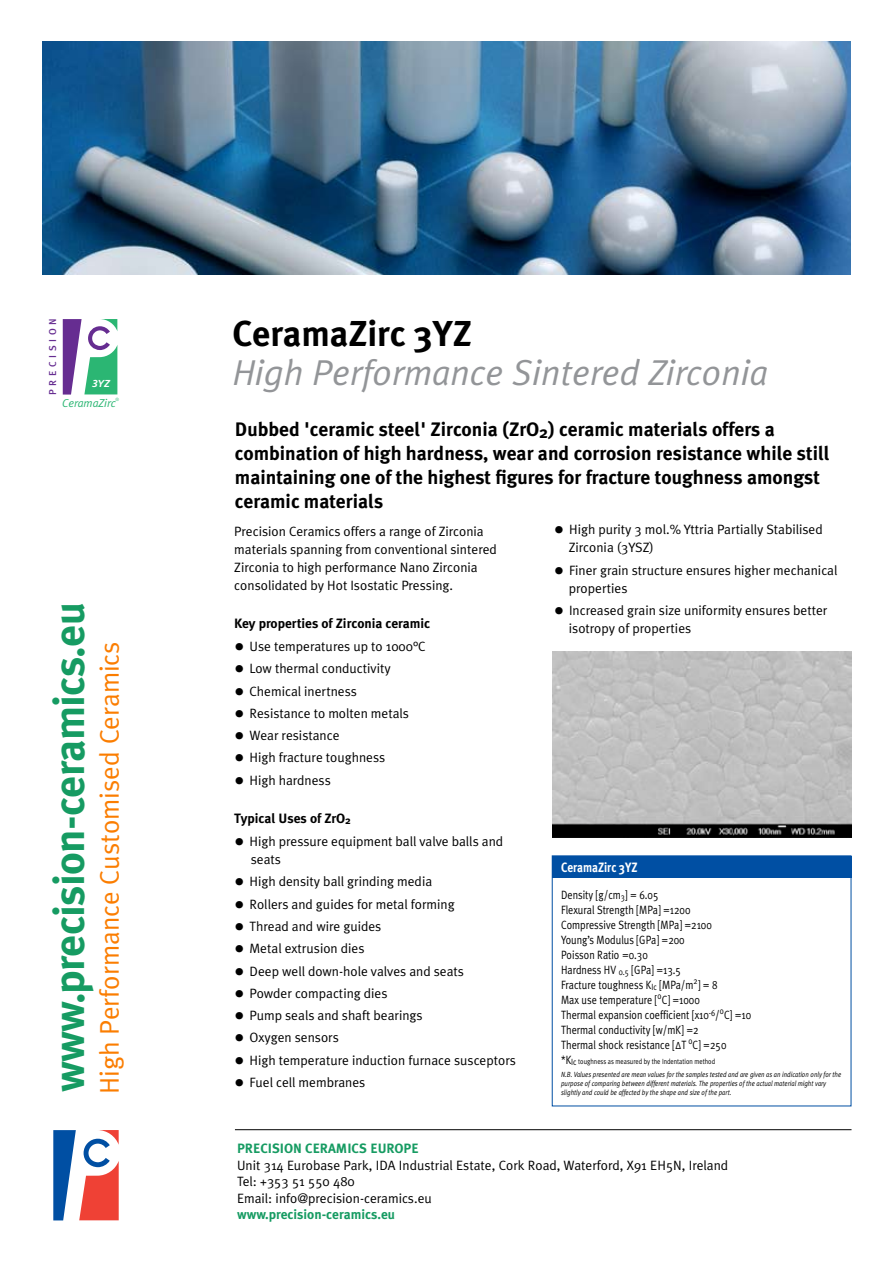
<style>
.page{position:relative;width:893px;height:1263px;background:#fff}
.page>*{position:absolute;margin:0;border:0;box-sizing:border-box;transform-origin:0 0}
.t1{font:700 43.2px "Meta Plus";letter-spacing:-.015em;color:#169b62}
.t2{font:italic 36px "Meta Plus Normal";color:#939598}
.t3{font:700 36px "Meta Plus";color:#000}
.t4{font:27px "Meta Plus Normal";color:#fb7d00}
.t5{font:700 19.5px/24px "Meta Plus";color:#000}
.t6{font:13.5px/18px "Meta Plus Normal";color:#000}
.t7{font:700 13.5px "Meta Plus";color:#169b62}
.t8{font:700 13.5px "Meta Plus";color:#000}
.t9{font:700 13.5px "Meta Plus";color:#fff;scale:.85 1}
.t10{font:12px/15px "Meta Plus Normal";color:#000;scale:.85 1}
.t11{font:italic 11.55px "Meta Plus Normal";color:#2bb673}
.t12{font:italic 700 10.2px "Frutiger";color:#fff}
.t13{font:500 10.05px "Meta Plus";letter-spacing:.37em;color:#662d91}
.t14{font:italic 7.5px/13.2px "Meta Plus Normal";color:#000;scale:.85 1}
.t15{font:4.5px "Meta Plus Normal";color:#2bb673}
.s1{font-size:16.5px}
.s2{font-family:"Frutiger";font-weight:900;font-size:21px}
.s3{font-style:normal;font-size:12px}
.s4{font-style:normal;font-size:9px}
.s5{font-style:normal}
</style>
<div class="page">
<img style="left:43px;top:41px;width:807px;height:234px">
<img style="left:553px;top:652px;width:298px;height:185px">
<div style="left:552px;top:856px;width:299px;height:21px;background:#004fa3"></div>
<div style="left:552px;top:855px;width:299px;height:251px;border:1px solid #004fa3"></div>
<svg style="left:63px;top:319px;width:54px;height:76px"></svg>
<hr style="left:235px;top:1129px;width:616px;height:1px;background:#000">
<svg style="left:53px;top:1130px;width:66px;height:90px"></svg>
<p class="t13" style="left:47px;top:395px;width:79px;rotate:-90deg">PRECISION</p>
<p class="t12" style="left:92px;top:378px;width:19px">3YZ</p>
<p class="t11" style="left:62px;top:396px;width:55px">CeramaZirc</p>
<p class="t15" style="left:115px;top:397px;width:5px">®</p>
<h1 class="t1" style="left:44px;top:1092px;width:491px;rotate:-90deg">www.precision-ceramics.eu</h1>
<h3 class="t4" style="left:94px;top:1094px;width:454px;rotate:-90deg">High Performance Customised Ceramics</h3>
<h2 class="t3" style="left:232px;top:313px;width:241px">CeramaZirc 3YZ</h2>
<h2 class="t2" style="left:232px;top:352px;width:537px">High Performance Sintered Zirconia</h2>
<h3 class="t5" style="left:235px;top:418px;width:596px">Dubbed 'ceramic steel' Zirconia (ZrO<span class="s1">2</span>) ceramic materials offers a combination of high hardness, wear and corrosion resistance while still maintaining one of the highest figures for fracture toughness amongst ceramic materials</h3>
<p class="t6" style="left:234px;top:522px;width:264px">Precision Ceramics offers a range of Zirconia materials spanning from conventional sintered Zirconia to high performance Nano Zirconia consolidated by Hot Isostatic Pressing.</p>
<p class="t8" style="left:234px;top:615px;width:197px">Key properties of Zirconia ceramic</p>
<p class="t6" style="left:234px;top:637px;width:193px"><span class="s2">•</span> Use temperatures up to 1000°C</p>
<p class="t6" style="left:234px;top:660px;width:158px"><span class="s2">•</span> Low thermal conductivity</p>
<p class="t6" style="left:234px;top:682px;width:124px"><span class="s2">•</span> Chemical inertness</p>
<p class="t6" style="left:234px;top:704px;width:176px"><span class="s2">•</span> Resistance to molten metals</p>
<p class="t6" style="left:234px;top:726px;width:107px"><span class="s2">•</span> Wear resistance</p>
<p class="t6" style="left:234px;top:749px;width:153px"><span class="s2">•</span> High fracture toughness</p>
<p class="t6" style="left:234px;top:771px;width:98px"><span class="s2">•</span> High hardness</p>
<p class="t8" style="left:234px;top:810px;width:118px">Typical Uses of ZrO<sub>2</sub></p>
<p class="t6" style="left:251px;top:832px;width:254px;text-indent:-16px"><span class="s2">•</span> High pressure equipment ball valve balls and seats</p>
<p class="t6" style="left:234px;top:873px;width:199px"><span class="s2">•</span> High density ball grinding media</p>
<p class="t6" style="left:234px;top:895px;width:222px"><span class="s2">•</span> Rollers and guides for metal forming</p>
<p class="t6" style="left:234px;top:917px;width:149px"><span class="s2">•</span> Thread and wire guides</p>
<p class="t6" style="left:234px;top:939px;width:132px"><span class="s2">•</span> Metal extrusion dies</p>
<p class="t6" style="left:234px;top:962px;width:231px"><span class="s2">•</span> Deep well down-hole valves and seats</p>
<p class="t6" style="left:234px;top:984px;width:155px"><span class="s2">•</span> Powder compacting dies</p>
<p class="t6" style="left:234px;top:1006px;width:190px"><span class="s2">•</span> Pump seals and shaft bearings</p>
<p class="t6" style="left:234px;top:1028px;width:106px"><span class="s2">•</span> Oxygen sensors</p>
<p class="t6" style="left:234px;top:1051px;width:283px"><span class="s2">•</span> High temperature induction furnace susceptors</p>
<p class="t6" style="left:234px;top:1073px;width:133px"><span class="s2">•</span> Fuel cell membranes</p>
<p class="t6" style="left:569px;top:520px;width:255px;text-indent:-15px"><span class="s2">•</span> High purity 3 mol.% Yttria Partially Stabilised<br>Zirconia (3YSZ)</p>
<p class="t6" style="left:569px;top:561px;width:270px;text-indent:-15px"><span class="s2">•</span> Finer grain structure ensures higher mechanical properties</p>
<p class="t6" style="left:569px;top:601px;width:260px;text-indent:-15px"><span class="s2">•</span> Increased grain size uniformity ensures better isotropy of properties</p>
<p class="t9" style="left:561px;top:860px;width:91px">CeramaZirc 3YZ</p>
<p class="t10" style="left:561px;top:887px;width:225px">Density [g/cm<sub>3</sub>] = 6.05<br>Flexural Strength [MPa] =1200<br>Compressive Strength [MPa] =2100<br>Young’s Modulus [GPa] =200<br>Poisson Ratio =0.30<br>Hardness HV <sub>0.5</sub> [GPa] =13.5<br>Fracture toughness K<sub>Ic</sub> [MPa/m<sup>2</sup>] = 8<br>Max use temperature [<sup>o</sup>C] =1000<br>Thermal expansion coefficient [x10<sup>-6</sup>/<sup>o</sup>C] =10<br>Thermal conductivity [w/mK] =2<br>Thermal shock resistance [ΔT <sup>o</sup>C] =250</p>
<p class="t14" style="left:561px;top:1054px;width:331px"><span class="s3">*K</span><span class="s4">Ic</span> <span class="s5">toughness as measured by the Indentation method<br></span>N.B. Values presented are mean values for the samples tested and are given as an indication only for the</p>
<p class="t14" style="left:561px;top:1079px;width:313px;line-height:9px">purpose of comparing between different materials. The properties of the actual material might vary slightly and could be affected by the shape and size of the part.</p>
<p class="t7" style="left:237px;top:1141px;width:183px">Precision Ceramics Eu rope</p>
<p class="t6" style="left:237px;top:1157px;width:493px;line-height:16.5px">Unit 314 Eurobase Park, IDA Industrial Estate, Cork Road, Waterford, X91 EH5N, Ireland<br>Tel: +353 51 550 480<br>Email: info@precision-ceramics.eu</p>
<p class="t7" style="left:237px;top:1207px;width:159px">www.precision-ceramics.eu</p>
</div>
